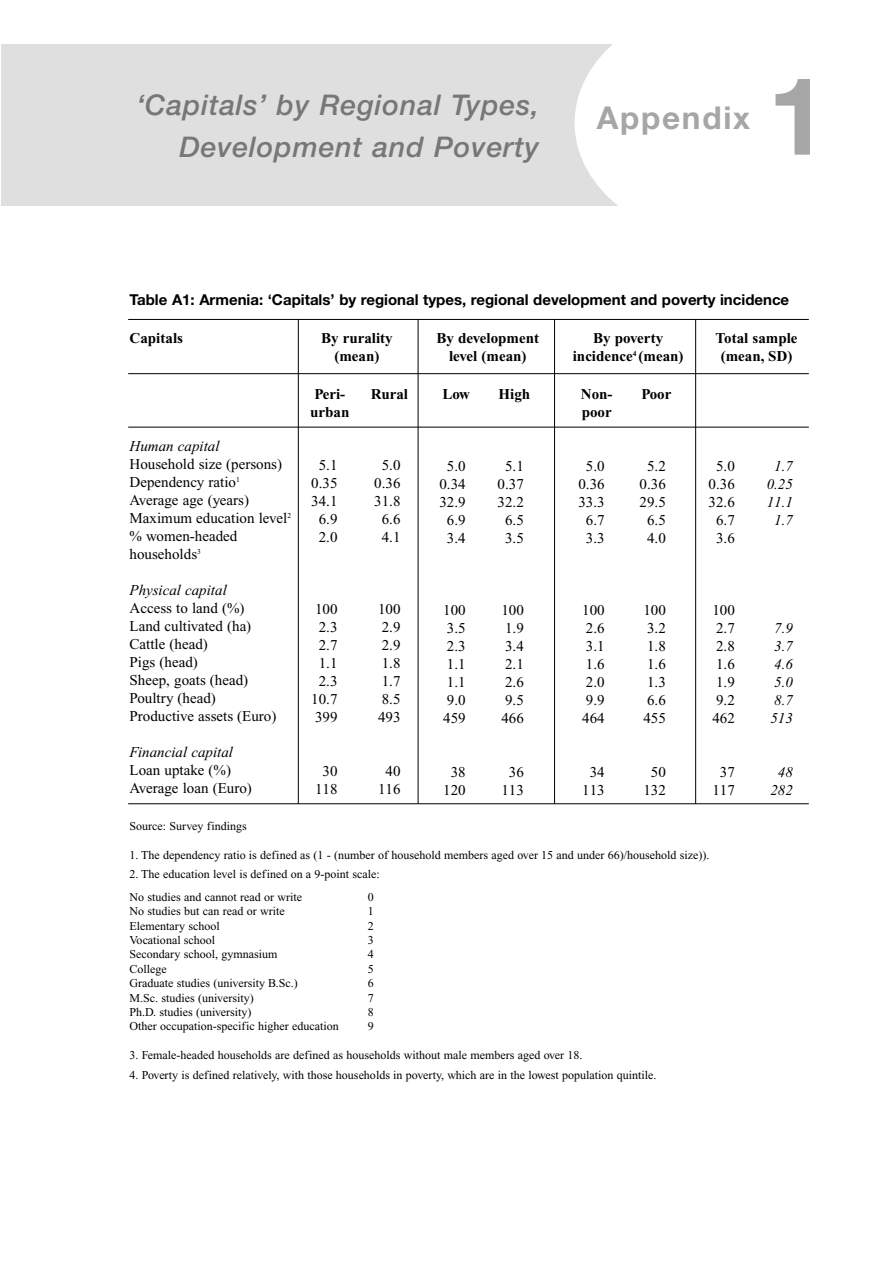
<style>
.page{position:relative;width:893px;height:1262px;background:#fff}
.page>*{position:absolute;margin:0;border:0;box-sizing:border-box;transform-origin:0 0}
.t1{font:700 108px "Helvetica Neue";color:#a6a6a6}
.t2{font:700 31.5px "Helvetica Neue";letter-spacing:.055em;color:#a6a6a6}
.t3{font:italic 500 28.5px/42px "Helvetica Neue";letter-spacing:.03em;color:#777;text-align:right}
.t4{font:15px/18px "Times New Roman";color:#000;text-align:center}
.t5{font:700 15px/18px "Times New Roman";color:#000;text-align:center}
.t6{font:700 15px "Helvetica Neue";color:#000}
.t7{font:italic 15px/18px "Times New Roman";color:#000;text-align:center}
.t8{font:12px/23px "Times New Roman";color:#000}
</style>
<div class="page">
<div style="left:1px;top:45px;width:675px;height:161px;background:#dfdfdf"></div>
<div style="left:574px;top:2px;width:317px;height:241px;background:#fff;border-radius:50%"></div>
<hr style="left:128px;top:319px;width:680px;height:1px;background:#000">
<hr style="left:128px;top:373px;width:680px;height:1px;background:#000">
<hr style="left:128px;top:427px;width:680px;height:1px;background:#000">
<hr style="left:128px;top:803px;width:680px;height:1px;background:#000">
<hr style="left:298px;top:319px;width:1px;height:485px;background:#000">
<hr style="left:417px;top:319px;width:1px;height:484px;background:#000">
<hr style="left:554px;top:319px;width:1px;height:485px;background:#000">
<hr style="left:695px;top:319px;width:1px;height:485px;background:#000">
<h3 class="t3" style="left:136px;top:87px;width:404px">‘Capitals’ by Regional Types,<br>Development and Poverty</h3>
<h2 class="t2" style="left:596px;top:107px;width:155px">Appendix</h2>
<h1 class="t1" style="left:767px;top:77px;width:62px">1<sup>1</sup></h1>
<p class="t6" style="left:130px;top:294px;width:661px">Table A1: Armenia: ‘Capitals’ by regional types, regional development and poverty incidence</p>
<p class="t5" style="left:130px;top:330px;width:55px">Capitals</p>
<p class="t5" style="left:321px;top:330px;width:73px">By rurality (mean)</p>
<p class="t5" style="left:436px;top:330px;width:104px">By development level (mean)</p>
<p class="t5" style="left:573px;top:330px;width:112px">By poverty incidence<sup>4</sup> (mean)</p>
<p class="t5" style="left:715px;top:330px;width:83px">Total sample (mean, SD)</p>
<p class="t5" style="left:310px;top:386px;width:41px;text-align:left">Peri&shy;urban</p>
<p class="t5" style="left:498px;top:386px;width:33px">High</p>
<p class="t5" style="left:371px;top:386px;width:39px">Rural</p>
<p class="t5" style="left:442px;top:386px;width:29px">Low</p>
<p class="t5" style="left:581px;top:386px;width:33px;text-align:left">Non&shy;poor</p>
<p class="t5" style="left:641px;top:386px;width:32px">Poor</p>
<p class="t7" style="left:130px;top:438px;width:91px">Human capital</p>
<p class="t4" style="left:130px;top:456px;width:163px;text-align:left">Household size (persons)<br>Dependency ratio<sup>1<br></sup>Average age (years)<br>Maximum education level<sup>2 </sup>% women-headed households<sup>3</sup></p>
<p class="t7" style="left:130px;top:582px;width:99px">Physical capital</p>
<p class="t4" style="left:130px;top:600px;width:148px;text-align:left">Access to land (%)<br>Land cultivated (ha)<br>Cattle (head)<br>Pigs (head)<br>Sheep, goats (head)<br>Poultry (head)<br>Productive assets (Euro)</p>
<p class="t7" style="left:130px;top:744px;width:105px">Financial capital</p>
<p class="t4" style="left:130px;top:762px;width:124px;text-align:left">Loan uptake (%)<br>Average loan (Euro)</p>
<p class="t4" style="left:311px;top:457px;width:28px">5.1<br>0.35<br>34.1<br>6.9<br>2.0</p>
<p class="t4" style="left:311px;top:601px;width:28px">100<br>2.3<br>2.7<br>1.1<br>2.3<br>10.7<br>399</p>
<p class="t4" style="left:315px;top:763px;width:24px">30<br>118</p>
<p class="t4" style="left:374px;top:457px;width:28px">5.0<br>0.36<br>31.8<br>6.6<br>4.1</p>
<p class="t4" style="left:378px;top:601px;width:24px;text-align:justify">100<br>2.9<br>2.9<br>1.8<br>1.7<br>8.5<br>493</p>
<p class="t4" style="left:378px;top:763px;width:24px">40<br>116</p>
<p class="t4" style="left:439px;top:458px;width:28px">5.0<br>0.34<br>32.9<br>6.9<br>3.4</p>
<p class="t4" style="left:443px;top:602px;width:24px;text-align:justify">100<br>3.5<br>2.3<br>1.1<br>1.1<br>9.0<br>459</p>
<p class="t4" style="left:443px;top:764px;width:24px">38<br>120</p>
<p class="t4" style="left:497px;top:458px;width:28px">5.1<br>0.37<br>32.2<br>6.5<br>3.5</p>
<p class="t4" style="left:501px;top:602px;width:24px;text-align:justify">100<br>1.9<br>3.4<br>2.1<br>2.6<br>9.5<br>466</p>
<p class="t4" style="left:501px;top:764px;width:24px">36<br>113</p>
<p class="t4" style="left:578px;top:458px;width:28px">5.0<br>0.36<br>33.3<br>6.7<br>3.3</p>
<p class="t4" style="left:582px;top:602px;width:24px;text-align:justify">100<br>2.6<br>3.1<br>1.6<br>2.0<br>9.9<br>464</p>
<p class="t4" style="left:582px;top:764px;width:24px">34<br>113</p>
<p class="t4" style="left:639px;top:458px;width:28px">5.2<br>0.36<br>29.5<br>6.5<br>4.0</p>
<p class="t4" style="left:643px;top:602px;width:24px;text-align:justify">100<br>3.2<br>1.8<br>1.6<br>1.3<br>6.6<br>455</p>
<p class="t4" style="left:643px;top:764px;width:24px">50<br>132</p>
<p class="t4" style="left:708px;top:458px;width:28px">5.0<br>0.36<br>32.6<br>6.7<br>3.6</p>
<p class="t4" style="left:712px;top:602px;width:24px;text-align:justify">100<br>2.7<br>2.8<br>1.6<br>1.9<br>9.2<br>462</p>
<p class="t4" style="left:712px;top:764px;width:24px">37<br>117</p>
<p class="t8" style="left:129px;top:816px;width:119px">Source: Survey findings</p>
<p class="t8" style="left:129px;top:844px;width:581px">1. The dependency ratio is defined as (1 - (number of household members aged over 15 and under 66)/household size)).</p>
<p class="t8" style="left:129px;top:863px;width:252px">2. The education level is defined on a 9-point scale:<br>No studies and cannot read or write</p>
<p class="t8" style="left:368px;top:886px;width:7px">0</p>
<p class="t8" style="left:129px;top:900px;width:157px">No studies but can read or write</p>
<p class="t8" style="left:368px;top:900px;width:7px">1</p>
<p class="t8" style="left:129px;top:915px;width:92px">Elementary school</p>
<p class="t8" style="left:368px;top:915px;width:7px">2</p>
<p class="t8" style="left:129px;top:929px;width:87px">Vocational school</p>
<p class="t8" style="left:368px;top:929px;width:7px">3</p>
<p class="t8" style="left:129px;top:944px;width:149px">Secondary school, gymnasium</p>
<p class="t8" style="left:368px;top:944px;width:7px">4</p>
<p class="t8" style="left:129px;top:958px;width:39px">College</p>
<p class="t8" style="left:368px;top:958px;width:7px">5</p>
<p class="t8" style="left:129px;top:972px;width:170px">Graduate studies (university B.Sc.)</p>
<p class="t8" style="left:368px;top:972px;width:7px">6</p>
<p class="t8" style="left:129px;top:987px;width:126px">M.Sc. studies (university)</p>
<p class="t8" style="left:368px;top:987px;width:7px">7</p>
<p class="t8" style="left:129px;top:1001px;width:124px">Ph.D. studies (university)</p>
<p class="t8" style="left:368px;top:1001px;width:7px">8</p>
<p class="t8" style="left:129px;top:1016px;width:211px">Other occupation-specific higher education</p>
<p class="t8" style="left:368px;top:1016px;width:7px">9</p>
<p class="t8" style="left:129px;top:1044px;width:454px">3. Female-headed households are defined as households without male members aged over 18.</p>
<p class="t8" style="left:129px;top:1064px;width:528px">4. Poverty is defined relatively, with those households in poverty, which are in the lowest population quintile.</p>
<p class="t7" style="left:766px;top:458px;width:28px">1.7<br>0.25<br>11.1<br>1.7</p>
<p class="t7" style="left:770px;top:620px;width:24px;text-align:justify">7.9<br>3.7<br>4.6<br>5.0<br>8.7<br>513</p>
<p class="t7" style="left:770px;top:764px;width:24px">48<br>282</p>
</div>
